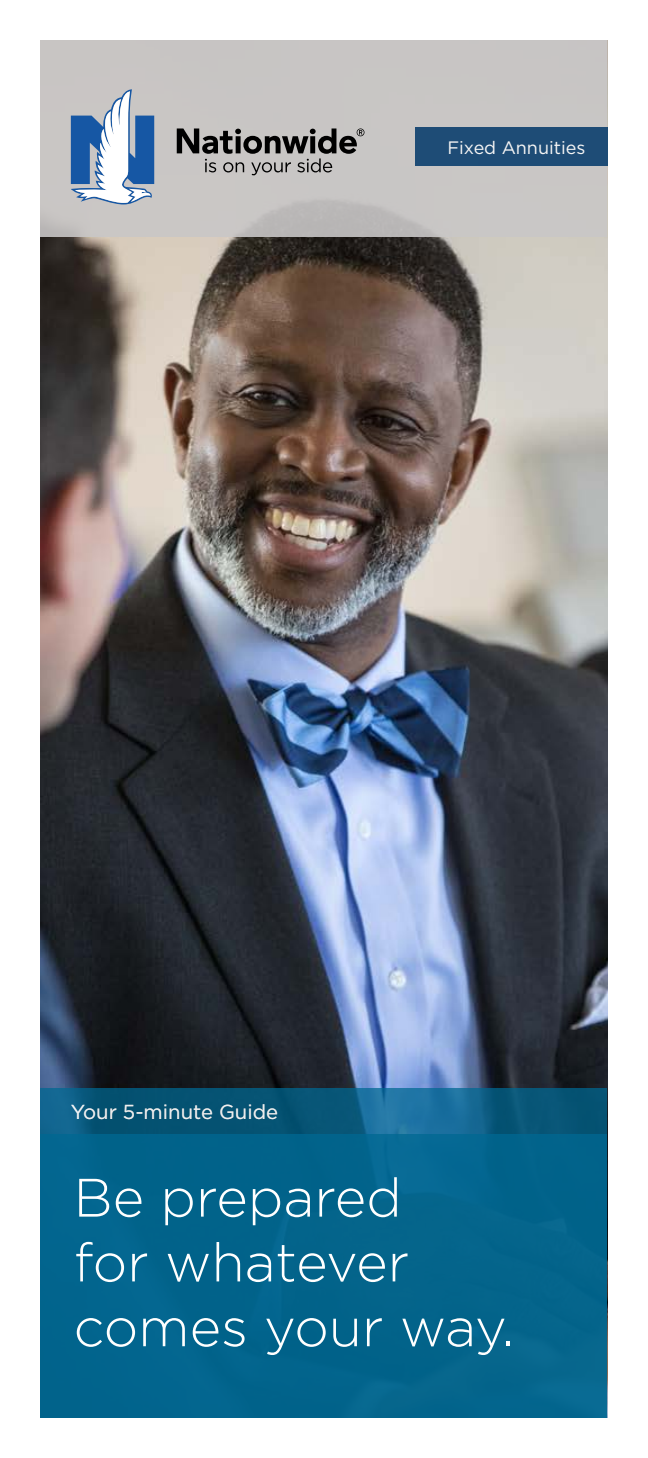
<style>
.page{position:relative;width:648px;height:1458px;background:#fff}
.page>*{position:absolute;margin:0;border:0;box-sizing:border-box;transform-origin:0 0}
.H1_Cover{font:300 54px/64.8px "Gotham";color:#fff}
.t1{font:20.25px "Gotham";color:#fff}
.t2{font:18px "Gotham";color:#fff}
</style>
<div class="page">
<img style="left:40px;top:237px;width:568px;height:852px">
<div style="left:40px;top:40px;width:568px;height:197px;background:#c9c7c7"></div>
<svg style="left:71px;top:89px;width:83px;height:115px"></svg>
<svg style="left:177px;top:128px;width:187px;height:47px"></svg>
<div style="left:415px;top:127px;width:193px;height:39px;background:#1e4c76"></div>
<div style="left:40px;top:1134px;width:568px;height:284px;background:#02648b"></div>
<svg style="left:40px;top:1089px;width:568px;height:45px;background:#0b5b7f"></svg>
<p class="t2" style="left:447px;top:136px;width:140px">Fixed Annuities</p>
<p class="t1" style="left:71px;top:1099px;width:209px">Your 5-minute Guide</p>
<h1 class="H1_Cover" style="left:74px;top:1164px;width:443px">Be prepared<br>for whatever comes your way.</h1>
</div>
